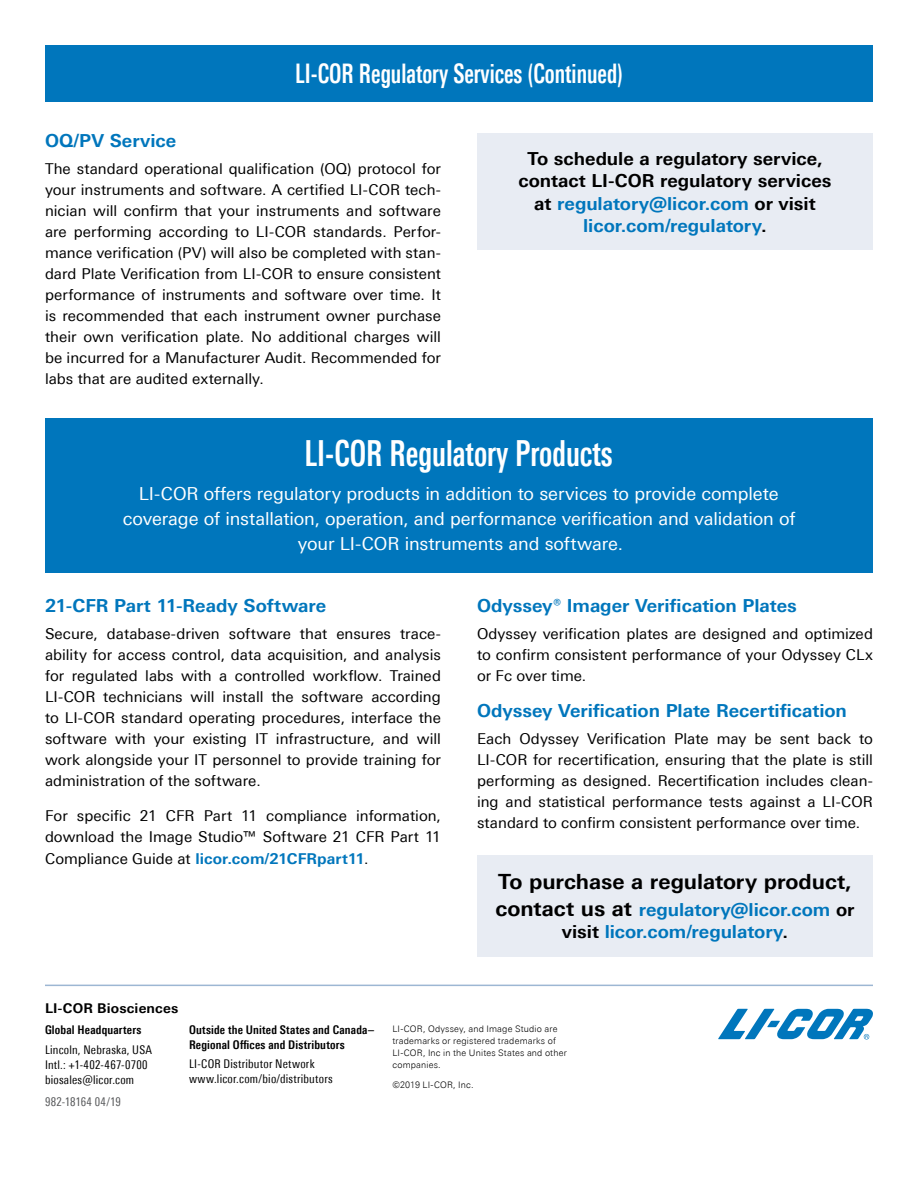
<style>
.page{position:relative;width:918px;height:1188px;background:#fff}
.page>*{position:absolute;margin:0;border:0;box-sizing:border-box;transform-origin:0 0}
.t1{font:700 condensed 36px "Univers Next Pro";color:#fff;scale:.8 1}
.t2{font:700 condensed 27px "Univers Next Pro";color:#fff;scale:.8 1}
.t3{font:700 21px "Univers Next Pro";letter-spacing:-.005em;color:#000}
.t4{font:18px/25.2px "Univers Next Pro";letter-spacing:-.005em;color:#fff;text-align:center}
.t5{font:700 18px/22.5px "Univers Next Pro";letter-spacing:-.005em;color:#0076bc;text-align:center}
.t6{font:700 18px/22.5px "Univers Next Pro";letter-spacing:-.005em;color:#000;text-align:center}
.t7{font:15px/21px "Univers Next Pro";color:#000;text-align:justify}
.t8{font:700 15px "Univers Next Pro";letter-spacing:.005em;color:#0076bc}
.t9{font:700 13.5px "Univers Next Pro";letter-spacing:.01em;color:#000}
.t10{font:condensed 12px/15px "Univers Next Pro";letter-spacing:.015em;color:#000}
.t11{font:700 condensed 12px/14.4px "Univers Next Pro";letter-spacing:.015em;color:#000}
.t12{font:condensed 12px "Univers Next Pro";letter-spacing:.015em;color:#58595b}
.t13{font:300 9px/12px "Univers Next Pro";letter-spacing:.02em;color:#000}
.s1{color:#0076bc}
.s2{font-weight:400;color:#000}
.s3{font-size:21px;color:#000}
.s4{color:#000}
</style>
<div class="page">
<div style="left:45px;top:45px;width:828px;height:56px;background:#0076bc"></div>
<div style="left:477px;top:133px;width:396px;height:117px;background:#e8ecf3"></div>
<div style="left:477px;top:855px;width:396px;height:101px;background:#e8ecf3"></div>
<div style="left:45px;top:418px;width:828px;height:155px;background:#0076bc"></div>
<svg style="left:718px;top:1009px;width:155px;height:30px"></svg>
<hr style="left:45px;top:985px;width:828px;height:1px;background:#9db7d3">
<h2 class="t2" style="left:295px;top:58px;width:411px">LI-COR Regulatory Services (Continued)</h2>
<p class="t5" style="left:45px;top:129px;width:133px">OQ/PV Service</p>
<p class="t7" style="left:45px;top:158px;width:398px">The standard operational qualification (OQ) protocol for your instruments and software. A certified LI-COR tech&shy;nician will confirm that your instruments and software are performing according to LI-COR standards. Perfor&shy;mance verification (PV) will also be completed with stan&shy;dard Plate Verification from LI-COR to ensure consistent performance of instruments and software over time. It is recommended that each instrument owner purchase their own verification plate. No additional charges will be incurred for a Manufacturer Audit. Recommended for labs that are audited externally.</p>
<p class="t6" style="left:518px;top:147px;width:315px">To schedule a regulatory service, contact LI-COR regulatory services at <span class="s1">regulatory@licor.com</span> or visit <span class="s1">licor.com/regulatory</span>.</p>
<h1 class="t1" style="left:304px;top:432px;width:387px">LI-COR Regulatory Products</h1>
<p class="t4" style="left:123px;top:481px;width:674px">LI-COR offers regulatory products in addition to services to provide complete coverage of installation, operation, and performance verification and validation of your LI-COR instruments and software.</p>
<p class="t5" style="left:45px;top:594px;width:283px">21-CFR Part 11-Ready Software</p>
<p class="t7" style="left:45px;top:623px;width:398px">Secure, database-driven software that ensures trace&shy;ability for access control, data acquisition, and analysis for regulated labs with a controlled workflow. Trained LI-COR technicians will install the software according to LI-COR standard operating procedures, interface the software with your existing IT infrastructure, and will work alongside your IT personnel to provide training for administration of the software.</p>
<p class="t7" style="left:45px;top:805px;width:398px">For specific 21 CFR Part 11 compliance information, download the Image Studio™ Software 21 CFR Part 11</p>
<p class="t8" style="left:45px;top:850px;width:325px"><span class="s2">Compliance Guide at</span> licor.com/21CFRpart11<span class="s2">.</span></p>
<p class="t9" style="left:45px;top:1000px;width:135px">LI-COR Biosciences</p>
<p class="t5" style="left:477px;top:594px;width:321px">Odyssey® Imager Verification Plates</p>
<p class="t7" style="left:477px;top:623px;width:397px">Odyssey verification plates are designed and optimized to confirm consistent performance of your Odyssey CLx or Fc over time.</p>
<p class="t5" style="left:477px;top:699px;width:371px">Odyssey Verification Plate Recertification</p>
<p class="t7" style="left:477px;top:728px;width:397px">Each Odyssey Verification Plate may be sent back to LI-COR for recertification, ensuring that the plate is still performing as designed. Recertification includes clean&shy;ing and statistical performance tests against a LI-COR standard to confirm consistent performance over time.</p>
<h3 class="t3" style="left:498px;top:869px;width:355px">To purchase a regulatory product,</h3>
<p class="t5" style="left:496px;top:898px;width:360px"><span class="s3">contact us at</span> regulatory@licor.com <span class="s4">or visit</span> licor.com/regulatory<span class="s4">.</span></p>
<p class="t11" style="left:45px;top:1023px;width:98px">Global Headquarters</p>
<p class="t10" style="left:45px;top:1042px;width:109px">Lincoln, Nebraska, USA<br>Intl.: +1-402-467-0700 biosales@licor.com</p>
<p class="t12" style="left:45px;top:1094px;width:77px">982-18164 04/19</p>
<p class="t11" style="left:189px;top:1023px;width:187px">Outside the United States and Canada–<br>Regional Offices and Distributors</p>
<p class="t10" style="left:189px;top:1057px;width:145px">LI-COR Distributor Network www.licor.com/bio/distributors</p>
<p class="t13" style="left:392px;top:1023px;width:176px">LI-COR, Odyssey, and Image Studio are trademarks or registered trademarks of<br>LI-COR, Inc in the Unites States and other companies.</p>
<p class="t13" style="left:392px;top:1078px;width:83px">©2019 LI-COR, Inc.</p>
</div>
